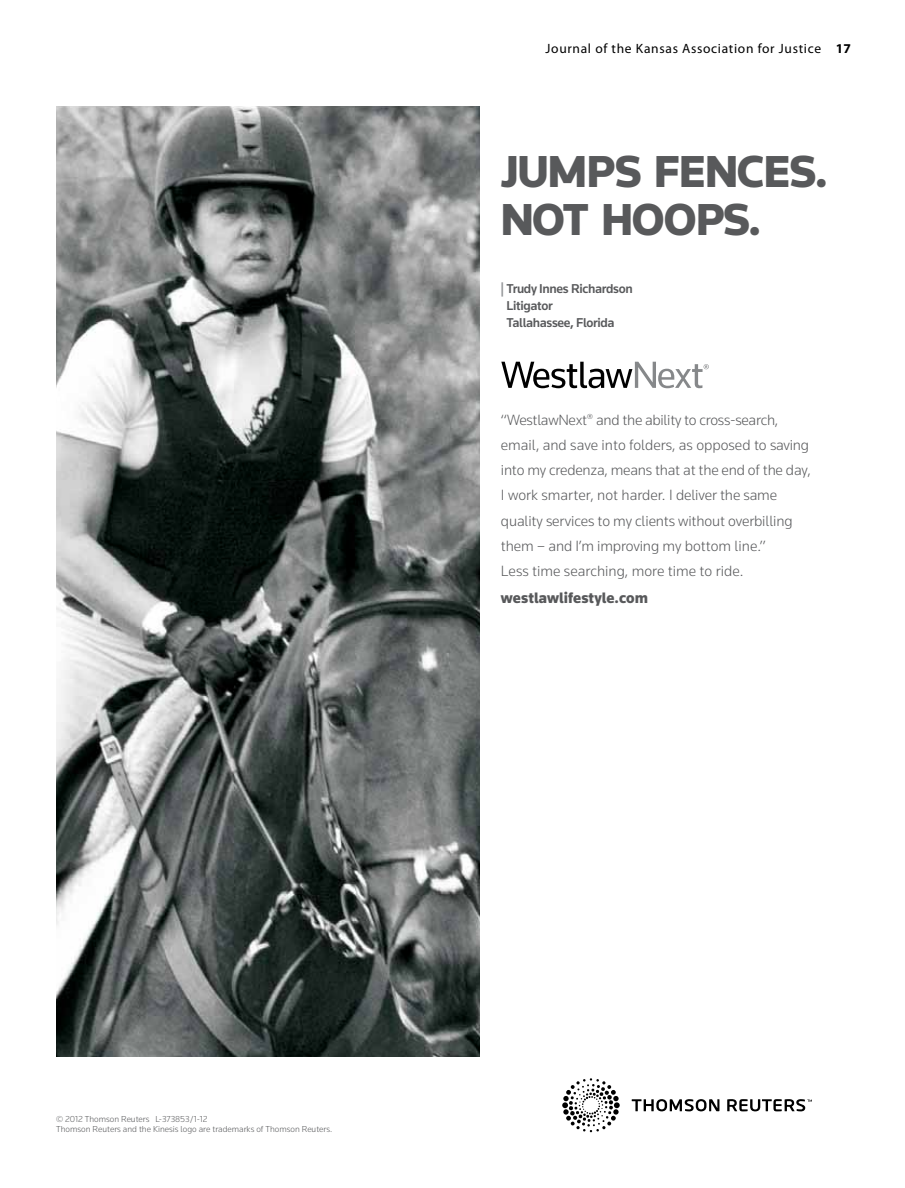
<style>
.page{position:relative;width:905px;height:1188px;background:#fff}
.page>*{position:absolute;margin:0;border:0;box-sizing:border-box;transform-origin:0 0}
.t1{font:900 46.5px/48px "Knowledge";letter-spacing:-.02em;color:#58595b}
.t2{font:900 15.75px "Knowledge";color:#58595b}
.t3{font:300 15.45px/25.2px "Knowledge";letter-spacing:-.01em;color:#58595b}
.t4{font:13.5px "Myriad Pro";letter-spacing:.05em;color:#000}
.t5{font:500 13.35px/16.8px "Knowledge";letter-spacing:-.025em;color:#58595b}
.t6{font:300 9px/10.8px "Knowledge";color:#58595b}
.s1{font-weight:700}
.s2{font-size:14.25px;color:#939598}
</style>
<div class="page">
<img style="left:56px;top:107px;width:423px;height:949px">
<svg style="left:501px;top:362px;width:207px;height:26px"></svg>
<svg style="left:562px;top:1078px;width:249px;height:54px"></svg>
<p class="t4" style="left:545px;top:40px;width:307px">Journal of the Kansas Association for Justice <span class="s1">17</span></p>
<h1 class="t1" style="left:500px;top:150px;width:329px">JUMPS FENCES.<br>NOT HOOPS.</h1>
<p class="t5" style="left:506px;top:282px;width:128px;text-indent:-6px"><span class="s2">|</span> Trudy Innes Richardson<br>Litigator<br>Tallahassee, Florida</p>
<p class="t3" style="left:501px;top:408px;width:311px">“WestlawNext<sup>®</sup> and the ability to cross-search, email, and save into folders, as opposed to saving into my credenza, means that at the end of the day, I work smarter, not harder. I deliver the same quality services to my clients without overbilling them – and I’m improving my bottom line.”<br>Less time searching, more time to ride.</p>
<p class="t2" style="left:501px;top:592px;width:149px">westlawlifestyle.com</p>
<p class="t6" style="left:56px;top:1114px;width:278px">© 2012 Thomson Reuters L-373853/1-12<br>Thomson Reuters and the Kinesis logo are trademarks of Thomson Reuters.</p>
</div>
